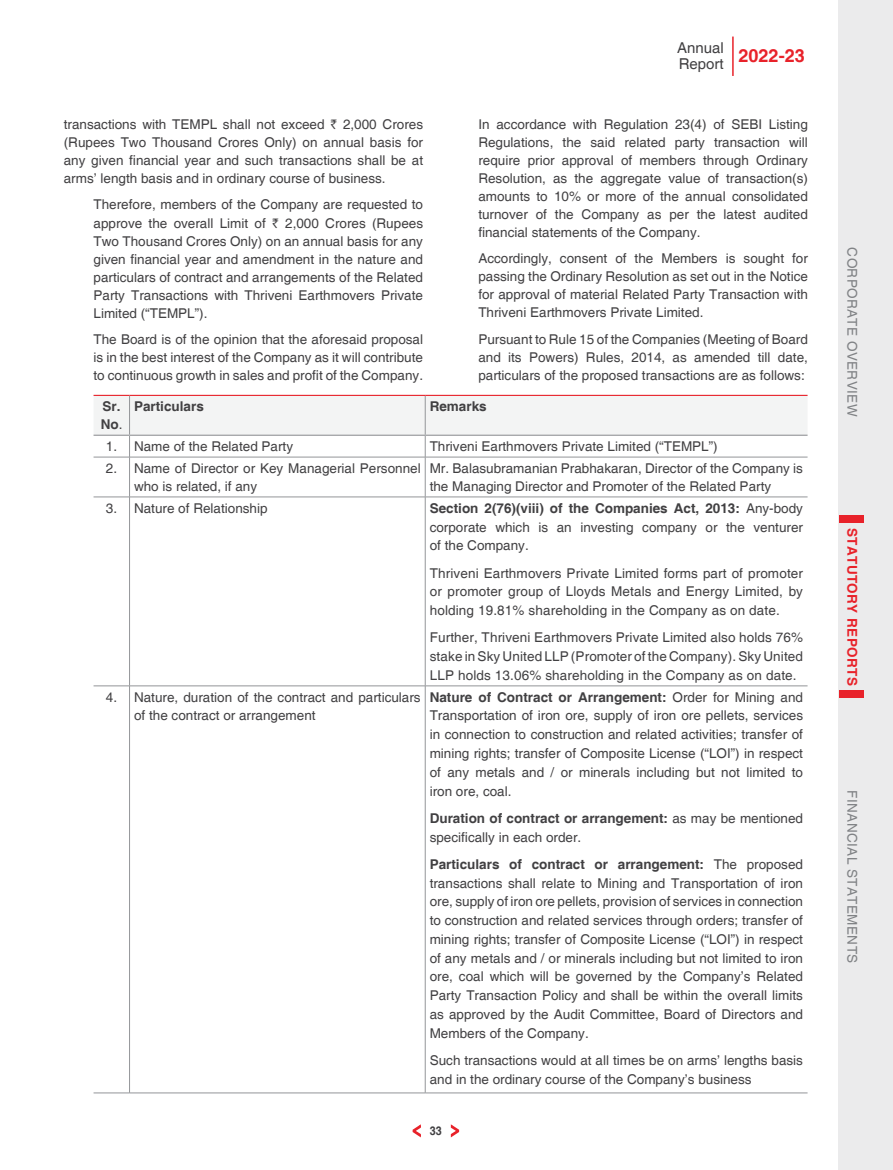
<style>
.page{position:relative;width:893px;height:1170px;background:#fff}
.page>*{position:absolute;margin:0;border:0;box-sizing:border-box;transform-origin:0 0}
.t1{font:700 18px "Helvetica";color:#e8222a}
.t2{font:15px "Helvetica";color:#414042}
.t3{font:13.5px/18px "Helvetica";color:#414042;text-align:justify}
.t4{font:13.5px "Helvetica";letter-spacing:.03em;color:#808285}
.t5{font:700 13.5px/18px "Helvetica";color:#414042}
.t6{font:700 13.5px "Helvetica";letter-spacing:.03em;color:#e8222a}
.t7{font:700 12px "Helvetica";color:#414042;scale:.9 1}
.s1{font-family:"Rupee"}
.s2{font-weight:400}
.s3{font-weight:700}
</style>
<div class="page">
<svg style="left:94px;top:396px;width:713px;height:61px"></svg>
<hr style="left:94px;top:457px;width:36px;height:1px;background:#939598">
<hr style="left:130px;top:457px;width:295px;height:1px;background:#939598">
<hr style="left:129px;top:457px;width:1px;height:39px;background:#939598">
<hr style="left:425px;top:457px;width:382px;height:1px;background:#939598">
<hr style="left:425px;top:457px;width:1px;height:39px;background:#939598">
<hr style="left:94px;top:496px;width:36px;height:1px;background:#939598">
<hr style="left:130px;top:496px;width:295px;height:1px;background:#939598">
<hr style="left:129px;top:497px;width:1px;height:188px;background:#939598">
<hr style="left:425px;top:496px;width:382px;height:1px;background:#939598">
<hr style="left:425px;top:497px;width:1px;height:188px;background:#939598">
<hr style="left:94px;top:685px;width:36px;height:1px;background:#939598">
<hr style="left:130px;top:685px;width:295px;height:1px;background:#939598">
<hr style="left:129px;top:686px;width:1px;height:406px;background:#939598">
<hr style="left:425px;top:685px;width:382px;height:1px;background:#939598">
<hr style="left:425px;top:686px;width:1px;height:406px;background:#939598">
<hr style="left:94px;top:1092px;width:36px;height:1px;background:#939598">
<hr style="left:130px;top:1092px;width:295px;height:1px;background:#939598">
<hr style="left:425px;top:1092px;width:382px;height:1px;background:#939598">
<hr style="left:94px;top:434px;width:36px;height:2px;background:#939598">
<hr style="left:130px;top:434px;width:295px;height:2px;background:#939598">
<hr style="left:425px;top:434px;width:382px;height:2px;background:#939598">
<hr style="left:94px;top:395px;width:36px;height:1px;background:#e8222a">
<hr style="left:130px;top:395px;width:295px;height:1px;background:#e8222a">
<hr style="left:425px;top:395px;width:382px;height:1px;background:#e8222a">
<div style="left:839px;top:0;width:54px;height:1169px;background:#ebebec"></div>
<svg style="left:412px;top:1124px;width:9px;height:14px"></svg>
<svg style="left:450px;top:1124px;width:10px;height:14px"></svg>
<hr style="left:732px;top:37px;width:2px;height:39px;background:#e8222a">
<div style="left:839px;top:690px;width:24px;height:8px;background:#e8222a"></div>
<div style="left:839px;top:515px;width:24px;height:7px;background:#e8222a"></div>
<p class="t3" style="left:64px;top:116px;width:361px">transactions with TEMPL shall not exceed <span class="s1">`</span> 2,000 Crores (Rupees Two Thousand Crores Only) on annual basis for any given financial year and such transactions shall be at arms’ length basis and in ordinary course of business.</p>
<p class="t3" style="left:94px;top:196px;width:331px">Therefore, members of the Company are requested to approve the overall Limit of <span class="s1">`</span> 2,000 Crores (Rupees Two Thousand Crores Only) on an annual basis for any given financial year and amendment in the nature and particulars of contract and arrangements of the Related Party Transactions with Thriveni Earthmovers Private Limited (“TEMPL”).</p>
<p class="t3" style="left:94px;top:331px;width:331px">The Board is of the opinion that the aforesaid proposal is in the best interest of the Company as it will contribute to continuous growth in sales and profit of the Company.</p>
<p class="t2" style="left:677px;top:39px;width:48px">Annual</p>
<h1 class="t1" style="left:679px;top:45px;width:127px"><sub>Report</sub> 2022-23</h1>
<p class="t3" style="left:478px;top:116px;width:331px">In accordance with Regulation 23(4) of SEBI Listing Regulations, the said related party transaction will require prior approval of members through Ordinary Resolution, as the aggregate value of transaction(s) amounts to 10% or more of the annual consolidated turnover of the Company as per the latest audited financial statements of the Company.</p>
<p class="t3" style="left:478px;top:250px;width:331px">Accordingly, consent of the Members is sought for passing the Ordinary Resolution as set out in the Notice for approval of material Related Party Transaction with Thriveni Earthmovers Private Limited.</p>
<p class="t3" style="left:478px;top:331px;width:331px">Pursuant to Rule 15 of the Companies (Meeting of Board and its Powers) Rules, 2014, as amended till date, particulars of the proposed transactions are as follows:</p>
<p class="t5" style="left:101px;top:398px;width:23px">Sr.<br>No<span class="s2">.</span></p>
<p class="t5" style="left:134px;top:398px;width:71px">Particulars</p>
<p class="t5" style="left:430px;top:398px;width:59px">Remarks</p>
<p class="t3" style="left:106px;top:438px;width:189px">1. Name of the Related Party</p>
<p class="t3" style="left:430px;top:438px;width:290px">Thriveni Earthmovers Private Limited (“TEMPL”)</p>
<p class="t3" style="left:134px;top:459px;width:288px;text-indent:-28px">2. Name of Director or Key Managerial Personnel who is related, if any</p>
<p class="t3" style="left:430px;top:459px;width:375px">Mr. Balasubramanian Prabhakaran, Director of the Company is the Managing Director and Promoter of the Related Party</p>
<p class="t3" style="left:106px;top:499px;width:163px">3. Nature of Relationship</p>
<p class="t3" style="left:430px;top:499px;width:375px;line-height:18.8px"><span class="s3">Section 2(76)(viii) of the Companies Act, 2013:</span> Any-body corporate which is an investing company or the venturer of the Company.</p>
<p class="t3" style="left:430px;top:564px;width:375px;line-height:18.8px">Thriveni Earthmovers Private Limited forms part of promoter or promoter group of Lloyds Metals and Energy Limited, by holding 19.81% shareholding in the Company as on date.</p>
<p class="t3" style="left:430px;top:628px;width:375px;line-height:18.8px">Further, Thriveni Earthmovers Private Limited also holds 76% stake in Sky United LLP (Promoter of the Company). Sky United LLP holds 13.06% shareholding in the Company as on date.</p>
<p class="t3" style="left:134px;top:688px;width:288px;text-indent:-28px">4. Nature, duration of the contract and particulars of the contract or arrangement</p>
<p class="t3" style="left:430px;top:688px;width:375px;line-height:18.8px"><span class="s3">Nature of Contract or Arrangement:</span> Order for Mining and Transportation of iron ore, supply of iron ore pellets, services in connection to construction and related activities; transfer of mining rights; transfer of Composite License (“LOI”) in respect of any metals and / or minerals including but not limited to iron ore, coal.</p>
<p class="t3" style="left:430px;top:809px;width:375px;line-height:18.8px"><span class="s3">Duration of contract or arrangement:</span> as may be mentioned specifically in each order.</p>
<p class="t3" style="left:430px;top:855px;width:375px;line-height:18.8px"><span class="s3">Particulars of contract or arrangement:</span> The proposed transactions shall relate to Mining and Transportation of iron ore, supply of iron ore pellets, provision of services in connection to construction and related services through orders; transfer of mining rights; transfer of Composite License (“LOI”) in respect of any metals and / or minerals including but not limited to iron ore, coal which will be governed by the Company’s Related Party Transaction Policy and shall be within the overall limits as approved by the Audit Committee, Board of Directors and Members of the Company.</p>
<p class="t3" style="left:430px;top:1051px;width:375px;line-height:18.8px">Such transactions would at all times be on arms’ lengths basis and in the ordinary course of the Company’s business</p>
<p class="t7" style="left:430px;top:1123px;width:15px">33</p>
<p class="t4" style="left:860px;top:247px;width:170px;rotate:90deg">Corporate Overview</p>
<p class="t6" style="left:860px;top:527px;width:158px;rotate:90deg">Statutory Reports</p>
<p class="t4" style="left:860px;top:790px;width:173px;rotate:90deg">Financial Statements</p>
</div>
